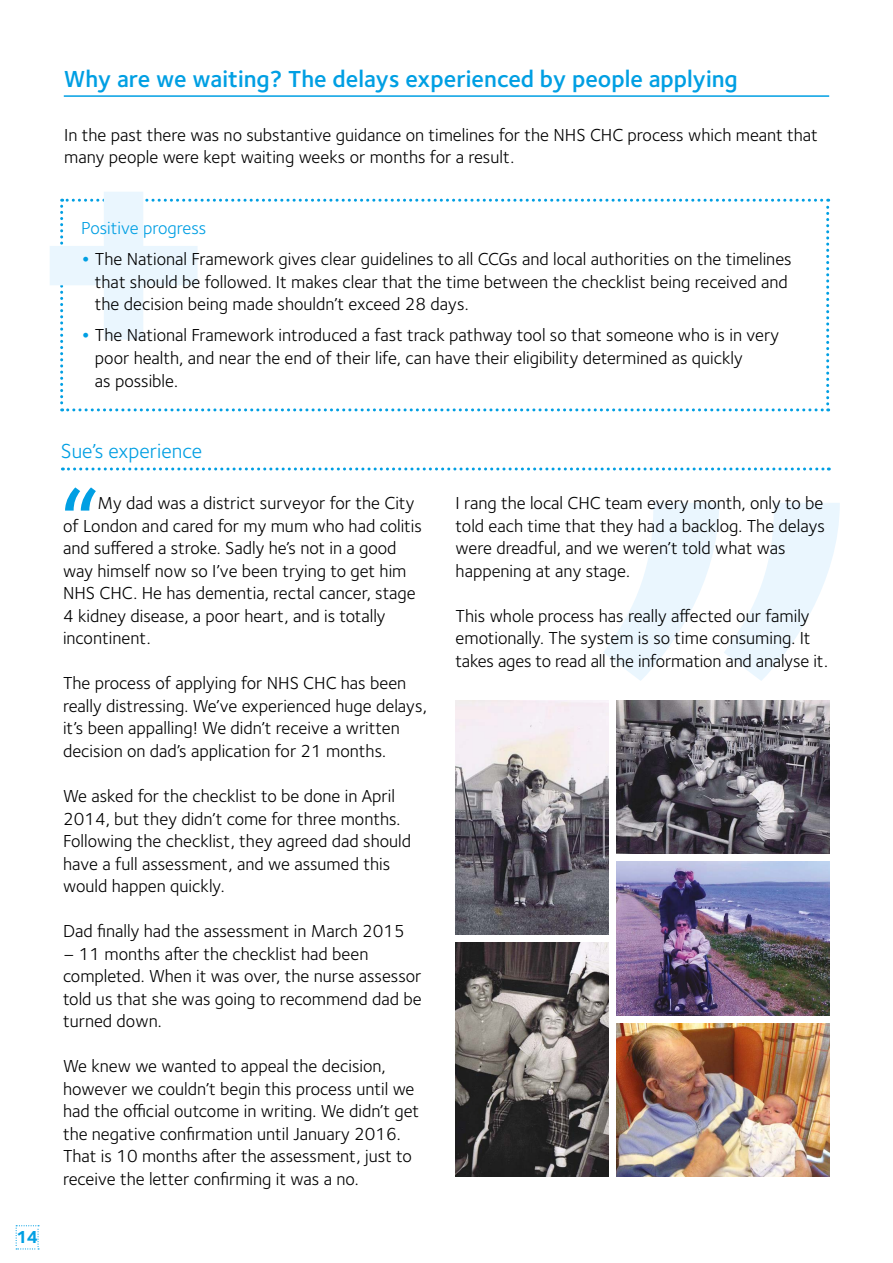
<style>
.page{position:relative;width:893px;height:1263px;background:#fff}
.page>*{position:absolute;margin:0;border:0;box-sizing:border-box;transform-origin:0 0}
.t1{font:118.95px "Foundry Sterling";color:#009fe3}
.t2{font:600 24px "Foundry Sterling";color:#009fe3}
.t3{font:21px "Foundry Sterling";color:#009fe3}
.t4{font:18px/22.5px "Foundry Sterling";color:#000}
.t5{font:18px "Foundry Sterling";color:#009fe3}
.t6{font:700 18px "Foundry Sterling";color:#009fe3}
.s1{font-weight:700;font-size:21px;color:#009fe3}
</style>
<div class="page">
<svg style="left:16px;top:1225px;width:23px;height:24px"></svg>
<svg style="left:603px;top:503px;width:237px;height:178px"></svg>
<img style="left:617px;top:862px;width:212px;height:153px">
<hr style="left:64px;top:95px;width:765px;height:2px;background:#009fe3">
<img style="left:617px;top:700px;width:212px;height:153px">
<img style="left:455px;top:700px;width:153px;height:234px">
<img style="left:455px;top:943px;width:153px;height:234px">
<svg style="left:62px;top:467px;width:767px;height:3px"></svg>
<img style="left:617px;top:1023px;width:212px;height:154px">
<svg style="left:60px;top:198px;width:769px;height:213px"></svg>
<p class="t6" style="left:16px;top:1227px;width:23px">14</p>
<h2 class="t2" style="left:64px;top:65px;width:675px">Why are we waiting? The delays experienced by people applying</h2>
<p class="t4" style="left:64px;top:123px;width:755px">In the past there was no substantive guidance on timelines for the NHS CHC process which meant that many people were kept waiting weeks or months for a result.</p>
<p class="t5" style="left:81px;top:218px;width:127px">Positive progress</p>
<p class="t4" style="left:95px;top:248px;width:698px;text-indent:-14px"><span class="s1">•</span> The National Framework gives clear guidelines to all CCGs and local authorities on the timelines that should be followed. It makes clear that the time between the checklist being received and the decision being made shouldn’t exceed 28 days.</p>
<p class="t4" style="left:95px;top:324px;width:686px;text-indent:-14px"><span class="s1">•</span> The National Framework introduced a fast track pathway tool so that someone who is in very poor health, and near the end of their life, can have their eligibility determined as quickly<br>as possible.</p>
<h1 class="t1" style="left:61px;top:217px;width:41px">“</h1>
<p class="t3" style="left:61px;top:439px;width:143px">Sue’s experience</p>
<h1 class="t1" style="left:61px;top:460px;width:41px">“</h1>
<p class="t4" style="left:63px;top:492px;width:361px;text-indent:35px">My dad was a district surveyor for the City of London and cared for my mum who had colitis and suffered a stroke. Sadly he’s not in a good way himself now so I’ve been trying to get him NHS CHC. He has dementia, rectal cancer, stage 4 kidney disease, a poor heart, and is totally incontinent.</p>
<p class="t4" style="left:63px;top:672px;width:365px">The process of applying for NHS CHC has been really distressing. We’ve experienced huge delays, it’s been appalling! We didn’t receive a written decision on dad’s application for 21 months.</p>
<p class="t4" style="left:63px;top:785px;width:350px">We asked for the checklist to be done in April 2014, but they didn’t come for three months.<br>Following the checklist, they agreed dad should have a full assessment, and we assumed this would happen quickly.</p>
<p class="t4" style="left:63px;top:920px;width:343px">Dad finally had the assessment in March 2015</p>
<p class="t4" style="left:63px;top:942px;width:360px">– 11 months after the checklist had been completed. When it was over, the nurse assessor told us that she was going to recommend dad be turned down.</p>
<p class="t4" style="left:63px;top:1055px;width:358px">We knew we wanted to appeal the decision, however we couldn’t begin this process until we had the official outcome in writing. We didn’t get the negative confirmation until January 2016.<br>That is 10 months after the assessment, just to receive the letter confirming it was a no.</p>
<p class="t4" style="left:456px;top:492px;width:371px">I rang the local CHC team every month, only to be told each time that they had a backlog. The delays were dreadful, and we weren’t told what was happening at any stage.</p>
<p class="t4" style="left:456px;top:605px;width:374px">This whole process has really affected our family emotionally. The system is so time consuming. It takes ages to read all the information and analyse it.</p>
</div>
